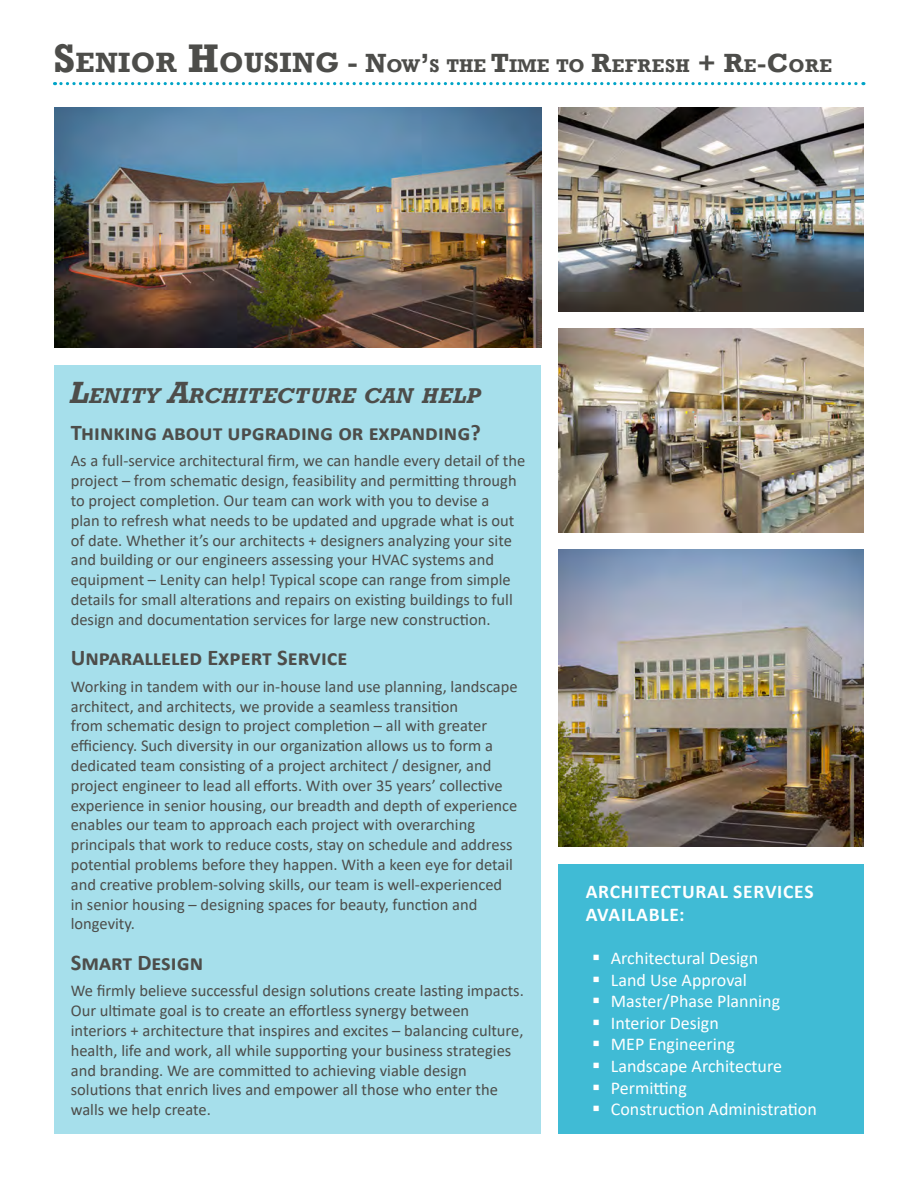
<style>
.page{position:relative;width:918px;height:1188px;background:#fff}
.page>*{position:absolute;margin:0;border:0;box-sizing:border-box;transform-origin:0 0}
.t1{font:700 22.5px "Calibri";color:#4d4d4a}
.t2{font:italic 700 22.05px "Rockwell";letter-spacing:.015em;color:#4d4d4a}
.t3{font:700 19.5px/23.4px "Calibri";letter-spacing:.04em;color:#fff}
.t4{font:700 18.9px "Rockwell";letter-spacing:.03em;color:#4d4d4a}
.t5{font:18px/21.6px "Calibri";color:#fff}
.t6{font:16.5px/19.8px "Calibri";color:#4d4d4a}
.s1{font-size:40.95px}
.s2{font-size:28.65px}
.s3{font-size:30px}
.s4{font-size:27px}
.s5{font-size:31.5px}
</style>
<div class="page">
<div style="left:558px;top:864px;width:306px;height:270px;background:#40bbd5"></div>
<svg style="left:55px;top:82px;width:809px;height:3px"></svg>
<div style="left:55px;top:365px;width:486px;height:769px;background:#a6dfeb"></div>
<img style="left:55px;top:107px;width:486px;height:241px">
<img style="left:558px;top:549px;width:306px;height:298px">
<img style="left:558px;top:107px;width:306px;height:204px">
<img style="left:558px;top:328px;width:306px;height:204px">
<p class="t4" style="left:53px;top:55px;width:780px"><span class="s1">S</span><span class="s2">ENIOR</span> <span class="s1">H</span><span class="s2">OUSING</span> <span class="s3">-</span> <span class="s4">N</span>OW<span class="s4">’</span>S THE <span class="s4">T</span>IME TO <span class="s4">R</span>EFRESH <span class="s4">+ R</span>E<span class="s4">-C</span>ORE</p>
<h2 class="t2" style="left:69px;top:383px;width:413px"><span class="s5">L</span>ENITY <span class="s5">A</span>RCHITECTURE CAN HELP</h2>
<h1 class="t1" style="left:71px;top:416px;width:412px">Thinking about upgrading or expanding?</h1>
<p class="t6" style="left:71px;top:451px;width:456px">As a full-service architectural firm, we can handle every detail of the project – from schematic design, feasibility and permitting through to project completion. Our team can work with you to devise a<br>plan to refresh what needs to be updated and upgrade what is out of date. Whether it’s our architects + designers analyzing your site and building or our engineers assessing your HVAC systems and equipment – Lenity can help! Typical scope can range from simple details for small alterations and repairs on existing buildings to full design and documentation services for large new construction.</p>
<h1 class="t1" style="left:71px;top:642px;width:278px">Unparalleled Expert Service</h1>
<p class="t6" style="left:71px;top:676px;width:448px">Working in tandem with our in-house land use planning, landscape architect, and architects, we provide a seamless transition<br>from schematic design to project completion – all with greater efficiency. Such diversity in our organization allows us to form a dedicated team consisting of a project architect / designer, and project engineer to lead all efforts. With over 35 years’ collective experience in senior housing, our breadth and depth of experience enables our team to approach each project with overarching principals that work to reduce costs, stay on schedule and address potential problems before they happen. With a keen eye for detail and creative problem-solving skills, our team is well-experienced in senior housing – designing spaces for beauty, function and longevity.</p>
<h1 class="t1" style="left:71px;top:947px;width:134px">Smart Design</h1>
<p class="t6" style="left:71px;top:981px;width:455px">We firmly believe successful design solutions create lasting impacts.<br>Our ultimate goal is to create an effortless synergy between interiors + architecture that inspires and excites – balancing culture, health, life and work, all while supporting your business strategies and branding. We are committed to achieving viable design solutions that enrich lives and empower all those who enter the walls we help create.</p>
<p class="t3" style="left:586px;top:880px;width:229px">ARCHITECTURAL SERVICES<br>AVAILABLE:</p>
<p class="t5" style="left:611px;top:947px;width:207px">Architectural Design<br>Land Use Approval<br>Master/Phase Planning<br>Interior Design<br>MEP Engineering<br>Landscape Architecture<br>Permitting<br>Construction Administration</p>
</div>
